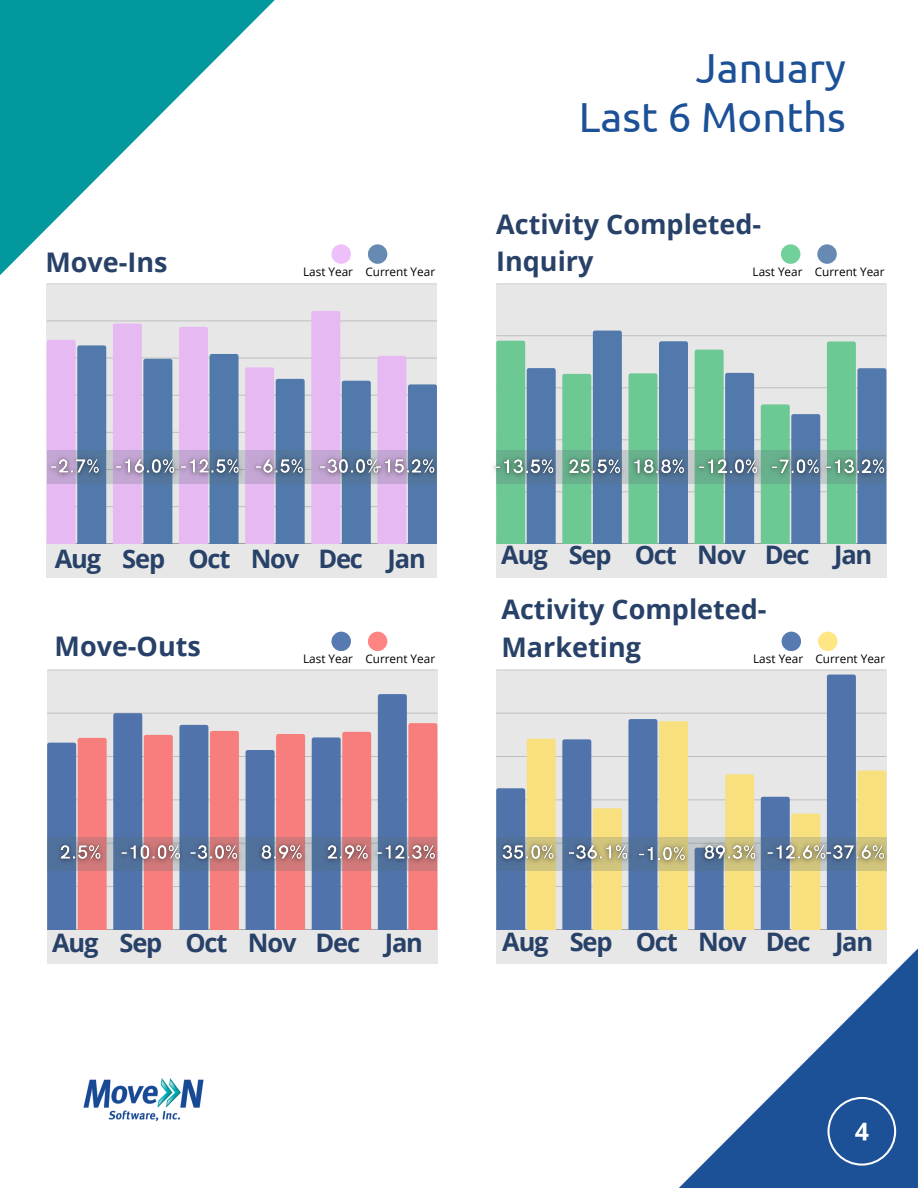
<style>
.page{position:relative;width:918px;height:1188px;background:#fff}
.page>*{position:absolute;margin:0;border:0;box-sizing:border-box;transform-origin:0 0}
.t1{font:42px/49.5px "Ubuntu";color:#1c5197;text-align:right}
.t2{font:700 27px/37.2px "Open Sans";color:#284168}
.t3{font:700 25.5px "Open Sans";letter-spacing:-.045em;color:#284168}
.t4{font:11.7px "Open Sans";color:#000}
</style>
<div class="page">
<svg style="left:0;top:0;width:336px;height:310px"></svg>
<div style="left:47px;top:284px;width:390px;height:293px;background:#e7e7e7"></div>
<hr style="left:47px;top:506px;width:390px;height:1px;background:#000;opacity:.25">
<hr style="left:47px;top:432px;width:390px;height:1px;background:#000;opacity:.25">
<hr style="left:47px;top:395px;width:390px;height:1px;background:#000;opacity:.25">
<hr style="left:47px;top:358px;width:390px;height:1px;background:#d0d0d0">
<hr style="left:47px;top:321px;width:390px;height:1px;background:#d6d6d6">
<hr style="left:47px;top:284px;width:390px;height:1px;background:#ddd">
<svg style="left:47px;top:340px;width:59px;height:204px"></svg>
<svg style="left:113px;top:324px;width:59px;height:220px"></svg>
<svg style="left:179px;top:327px;width:60px;height:217px"></svg>
<svg style="left:245px;top:367px;width:60px;height:177px"></svg>
<svg style="left:311px;top:311px;width:60px;height:233px"></svg>
<svg style="left:377px;top:356px;width:60px;height:188px"></svg>
<svg style="left:510px;top:669px;width:408px;height:519px"></svg>
<svg style="left:828px;top:1097px;width:68px;height:69px"></svg>
<img style="left:83px;top:1078px;width:121px;height:44px">
<div style="left:496px;top:284px;width:390px;height:293px;background:#e7e7e7"></div>
<hr style="left:496px;top:491px;width:390px;height:1px;background:#000;opacity:.25">
<hr style="left:496px;top:439px;width:390px;height:1px;background:#000;opacity:.25">
<hr style="left:496px;top:387px;width:390px;height:1px;background:#c9c9c9">
<hr style="left:496px;top:335px;width:390px;height:1px;background:#c8c8c8">
<hr style="left:496px;top:284px;width:390px;height:1px;background:#ddd">
<svg style="left:496px;top:341px;width:60px;height:203px"></svg>
<svg style="left:562px;top:331px;width:60px;height:213px"></svg>
<svg style="left:628px;top:341px;width:60px;height:203px"></svg>
<svg style="left:695px;top:350px;width:59px;height:194px"></svg>
<svg style="left:761px;top:404px;width:59px;height:140px"></svg>
<svg style="left:827px;top:341px;width:59px;height:203px"></svg>
<div style="left:47px;top:670px;width:390px;height:294px;background:#e7e7e7"></div>
<hr style="left:47px;top:886px;width:390px;height:1px;background:#000;opacity:.25">
<hr style="left:47px;top:800px;width:390px;height:1px;background:#000;opacity:.25">
<hr style="left:47px;top:756px;width:390px;height:1px;background:#000;opacity:.25">
<hr style="left:47px;top:713px;width:390px;height:1px;background:#cbcbcb">
<hr style="left:47px;top:670px;width:390px;height:1px;background:#d9d9d9">
<svg style="left:47px;top:738px;width:60px;height:192px"></svg>
<svg style="left:113px;top:713px;width:60px;height:217px"></svg>
<svg style="left:179px;top:725px;width:60px;height:205px"></svg>
<svg style="left:246px;top:734px;width:59px;height:196px"></svg>
<svg style="left:312px;top:732px;width:59px;height:198px"></svg>
<svg style="left:378px;top:694px;width:59px;height:236px"></svg>
<div style="left:496px;top:670px;width:390px;height:294px;background:#e7e7e7"></div>
<hr style="left:496px;top:886px;width:390px;height:1px;background:#000;opacity:.25">
<hr style="left:496px;top:800px;width:390px;height:1px;background:#000;opacity:.25">
<hr style="left:496px;top:756px;width:390px;height:1px;background:#bebebe">
<hr style="left:496px;top:713px;width:390px;height:1px;background:#cbcbcb">
<hr style="left:496px;top:670px;width:390px;height:1px;background:#d9d9d9">
<svg style="left:496px;top:739px;width:60px;height:191px"></svg>
<svg style="left:562px;top:739px;width:60px;height:191px"></svg>
<svg style="left:628px;top:719px;width:60px;height:211px"></svg>
<svg style="left:695px;top:774px;width:59px;height:156px"></svg>
<svg style="left:761px;top:797px;width:59px;height:133px"></svg>
<svg style="left:827px;top:675px;width:59px;height:255px"></svg>
<svg style="left:497px;top:870px;width:260px;height:1px"></svg>
<div style="left:48px;top:838px;width:389px;height:33px;background:#51719d"></div>
<img style="left:46px;top:450px;width:61px;height:35px">
<img style="left:107px;top:450px;width:64px;height:35px">
<img style="left:171px;top:450px;width:74px;height:35px">
<img style="left:245px;top:450px;width:66px;height:35px">
<img style="left:311px;top:450px;width:56px;height:35px">
<img style="left:367px;top:450px;width:70px;height:35px">
<img style="left:493px;top:450px;width:65px;height:34px">
<img style="left:558px;top:450px;width:66px;height:34px">
<img style="left:624px;top:450px;width:66px;height:34px">
<img style="left:690px;top:450px;width:71px;height:34px">
<img style="left:761px;top:450px;width:55px;height:34px">
<img style="left:816px;top:450px;width:71px;height:34px">
<img style="left:50px;top:836px;width:130px;height:35px">
<img style="left:180px;top:836px;width:69px;height:35px">
<img style="left:251px;top:836px;width:61px;height:35px">
<img style="left:316px;top:836px;width:51px;height:35px">
<img style="left:367px;top:836px;width:71px;height:35px">
<img style="left:496px;top:836px;width:63px;height:34px">
<img style="left:559px;top:836px;width:80px;height:34px">
<img style="left:630px;top:838px;width:64px;height:32px">
<img style="left:694px;top:836px;width:63px;height:34px">
<img style="left:757px;top:836px;width:59px;height:35px">
<img style="left:816px;top:836px;width:80px;height:35px">
<div style="left:331px;top:244px;width:20px;height:20px;background:linear-gradient(to right,#eec4f9,#edc1f9);border-radius:50%"></div>
<div style="left:368px;top:244px;width:19px;height:20px;background:#678ab3;border-radius:50%"></div>
<svg style="left:781px;top:244px;width:19px;height:20px"></svg>
<svg style="left:817px;top:244px;width:20px;height:20px"></svg>
<div style="left:331px;top:632px;width:20px;height:19px;background:#567ab1;border-radius:50%"></div>
<div style="left:368px;top:632px;width:19px;height:19px;background:#ff8484;border-radius:50%"></div>
<div style="left:782px;top:632px;width:19px;height:19px;background:#567ab1;border-radius:50%"></div>
<div style="left:818px;top:632px;width:19px;height:19px;background:#ffe685;border-radius:50%"></div>
<p class="t2" style="left:45px;top:243px;width:124px">Move-Ins</p>
<p class="t1" style="left:579px;top:42px;width:269px">January<br>Last 6 Months</p>
<h2 class="t2" style="left:496px;top:205px;width:267px">Activity Completed-<br>Inquiry</h2>
<p class="t4" style="left:303px;top:263px;width:134px">Last Year Current Year</p>
<p class="t4" style="left:753px;top:263px;width:134px">Last Year Current Year</p>
<h2 class="t3" style="left:55px;top:541px;width:48px">Aug</h2>
<p class="t3" style="left:122px;top:541px;width:44px">Sep</p>
<p class="t3" style="left:188px;top:541px;width:44px">Oct</p>
<p class="t3" style="left:251px;top:541px;width:50px">Nov</p>
<p class="t3" style="left:318px;top:541px;width:46px">Dec</p>
<p class="t3" style="left:388px;top:541px;width:40px">Jan</p>
<p class="t3" style="left:501px;top:537px;width:48px">Aug</p>
<p class="t3" style="left:569px;top:537px;width:44px">Sep</p>
<p class="t3" style="left:635px;top:537px;width:44px">Oct</p>
<p class="t3" style="left:697px;top:537px;width:50px">Nov</p>
<h1 class="t3" style="left:765px;top:537px;width:46px">Dec</h1>
<h2 class="t3" style="left:834px;top:537px;width:40px">Jan</h2>
<p class="t2" style="left:55px;top:627px;width:148px">Move-Outs</p>
<p class="t2" style="left:502px;top:590px;width:267px">Activity Completed-<br>Marketing</p>
<p class="t4" style="left:303px;top:651px;width:134px">Last Year Current Year</p>
<p class="t4" style="left:753px;top:651px;width:134px">Last Year Current Year</p>
<p class="t3" style="left:52px;top:925px;width:48px">Aug</p>
<p class="t3" style="left:119px;top:925px;width:44px">Sep</p>
<p class="t3" style="left:185px;top:925px;width:44px">Oct</p>
<p class="t3" style="left:248px;top:925px;width:50px">Nov</p>
<p class="t3" style="left:316px;top:925px;width:46px">Dec</p>
<p class="t3" style="left:385px;top:925px;width:40px">Jan</p>
<p class="t3" style="left:502px;top:924px;width:48px">Aug</p>
<p class="t3" style="left:570px;top:924px;width:44px">Sep</p>
<h2 class="t3" style="left:636px;top:924px;width:44px">Oct</h2>
<p class="t3" style="left:698px;top:924px;width:50px">Nov</p>
<p class="t3" style="left:766px;top:924px;width:46px">Dec</p>
<p class="t3" style="left:835px;top:924px;width:40px">Jan</p>
</div>
